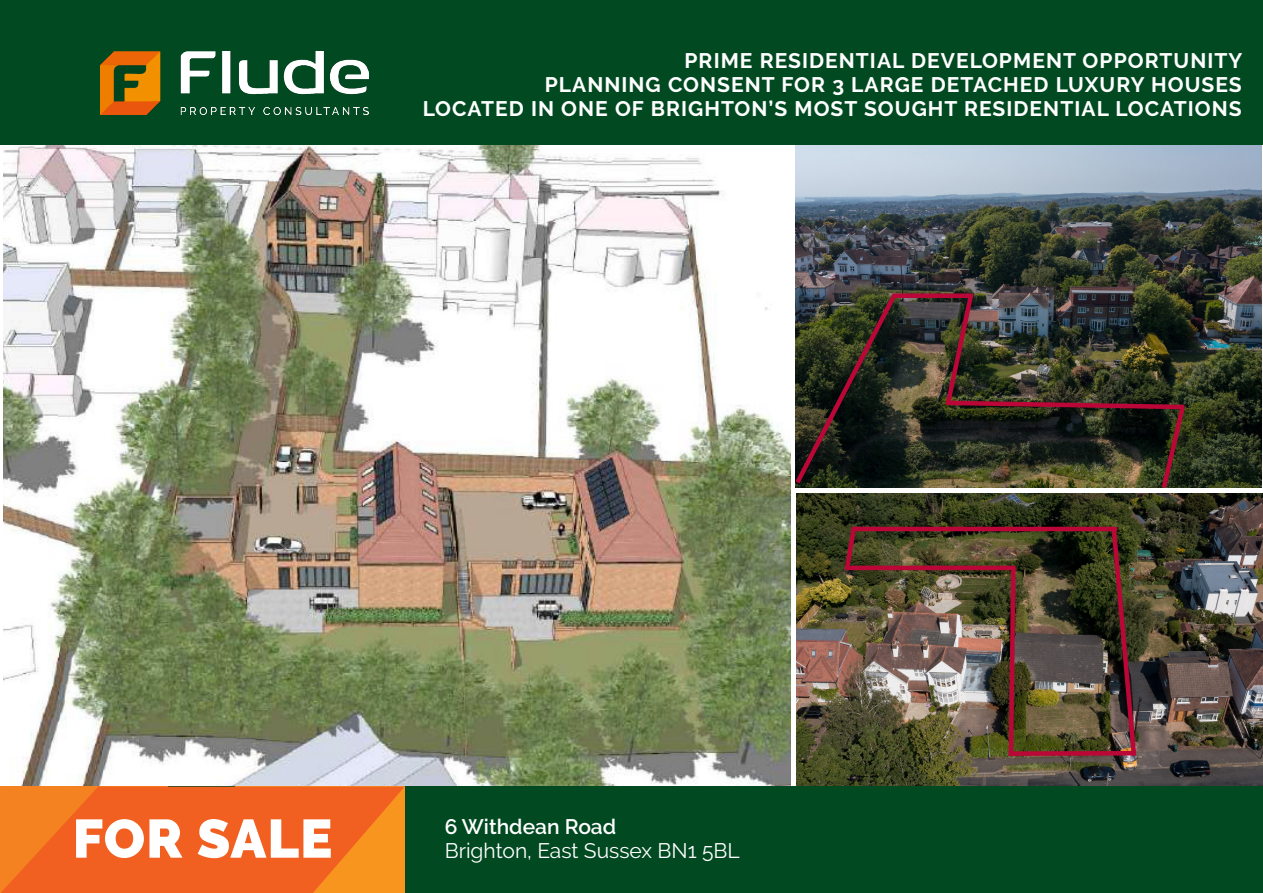
<style>
.page{position:relative;width:1263px;height:893px;background:#fff}
.page>*{position:absolute;margin:0;border:0;box-sizing:border-box;transform-origin:0 0}
.t1{font:900 54px "Raleway";letter-spacing:.02em;color:#fff}
.Flude_-_Main_Header{font:700 21px "Raleway";letter-spacing:.05em;color:#fff}
.t2{font:21px "Raleway";color:#fff}
.t3{font:600 21px "Raleway";color:#fff}
</style>
<div class="page">
<img style="left:4px;top:145px;width:787px;height:642px">
<img style="left:795px;top:145px;width:467px;height:343px">
<img style="left:797px;top:493px;width:466px;height:294px">
<div style="left:0;top:0;width:1263px;height:145px;background:#004921"></div>
<img style="left:100px;top:52px;width:268px;height:62px">
<div style="left:0;top:787px;width:1263px;height:106px;background:#004921"></div>
<svg style="left:1px;top:787px;width:404px;height:106px;background:#f26a20"></svg>
<div style="left:1009px;top:751px;width:126px;height:5px;background:#ba0737"></div>
<svg style="left:1006px;top:563px;width:12px;height:197px;background:#692826"></svg>
<hr style="left:845px;top:566px;width:170px;height:4px;background:#ba0737">
<svg style="left:842px;top:522px;width:17px;height:51px"></svg>
<hr style="left:852px;top:527px;width:265px;height:4px;background:#ba0737">
<img style="left:1109px;top:524px;width:30px;height:236px">
<svg style="left:795px;top:289px;width:106px;height:199px;background:#26261c"></svg>
<div style="left:893px;top:293px;width:80px;height:5px;background:#ba0737"></div>
<img style="left:942px;top:291px;width:247px;height:197px">
<p class="Flude_-_Main_Header" style="left:684px;top:48px;width:559px">PRIME RESIDENTIAL DEVELOPMENT OPPORTUNITY</p>
<p class="Flude_-_Main_Header" style="left:545px;top:72px;width:698px">PLANNING CONSENT FOR 3 LARGE DETACHED LUXURY HOUSES</p>
<p class="Flude_-_Main_Header" style="left:423px;top:96px;width:820px">LOCATED IN ONE OF BRIGHTON’S MOST SOUGHT RESIDENTIAL LOCATIONS</p>
<p class="t1" style="left:73px;top:807px;width:261px">FOR SALE</p>
<p class="t3" style="left:445px;top:815px;width:173px">6 Withdean Road</p>
<p class="t2" style="left:445px;top:839px;width:297px">Brighton, East Sussex BN1 5BL</p>
</div>
